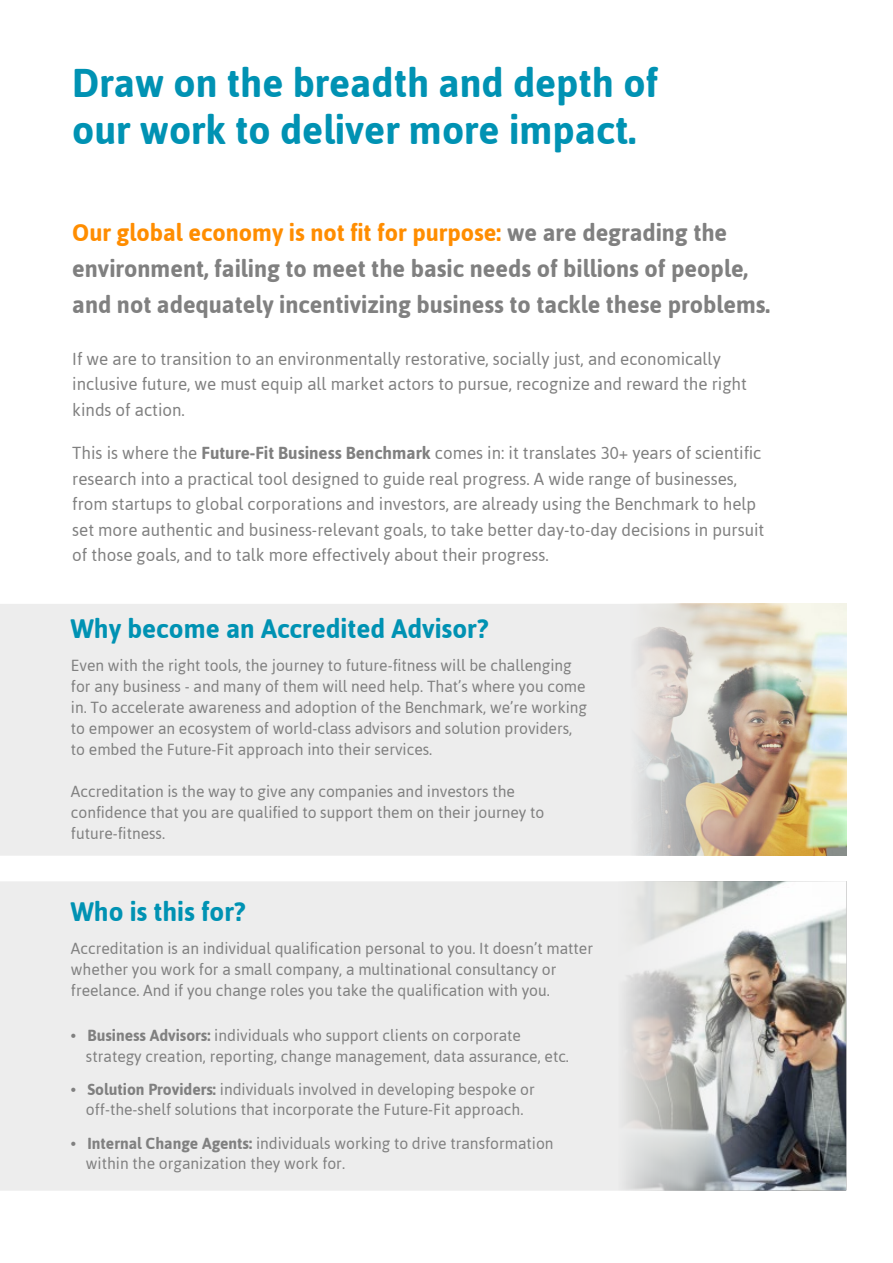
<style>
.page{position:relative;width:893px;height:1263px;background:#fff}
.page>*{position:absolute;margin:0;border:0;box-sizing:border-box;transform-origin:0 0}
.t1{font:700 45px/46.5px "Jaldi";color:#0092b3}
.t2{font:700 30px "Jaldi";color:#0092b3}
.t3{font:700 27px/36px "Jaldi";color:#808080}
.t4{font:19.5px/25.5px "Jaldi";color:#808080}
.t5{font:18px/21px "Jaldi";color:#808080}
.s1{color:#ff8d00}
.s2{font-weight:700}
</style>
<div class="page">
<div style="left:0;top:604px;width:606px;height:252px;background:#ededed"></div>
<div style="left:0;top:881px;width:607px;height:310px;background:#ededed"></div>
<div style="left:606px;top:604px;width:24px;height:252px;background:#ededed"></div>
<img style="left:630px;top:604px;width:216px;height:252px">
<img style="left:607px;top:881px;width:239px;height:310px">
<h1 class="t1" style="left:72px;top:59px;width:587px">Draw on the breadth and depth of our work to deliver more impact.</h1>
<h3 class="t3" style="left:72px;top:214px;width:699px"><span class="s1">Our global economy is not fit for purpose:</span> we are degrading the environment, failing to meet the basic needs of billions of people, and not adequately incentivizing business to tackle these problems.</h3>
<p class="t4" style="left:72px;top:345px;width:676px">If we are to transition to an environmentally restorative, socially just, and economically inclusive future, we must equip all market actors to pursue, recognize and reward the right kinds of action.</p>
<p class="t4" style="left:72px;top:440px;width:694px">This is where the <span class="s2">Future-Fit Business Benchmark</span> comes in: it translates 30+ years of scientific research into a practical tool designed to guide real progress. A wide range of businesses, from startups to global corporations and investors, are already using the Benchmark to help set more authentic and business-relevant goals, to take better day-to-day decisions in pursuit of those goals, and to talk more effectively about their progress.</p>
<h2 class="t2" style="left:71px;top:610px;width:419px">Why become an Accredited Advisor?</h2>
<p class="t5" style="left:71px;top:654px;width:518px">Even with the right tools, the journey to future-fitness will be challenging for any business - and many of them will need help. That’s where you come in. To accelerate awareness and adoption of the Benchmark, we’re working to empower an ecosystem of world-class advisors and solution providers, to embed the Future-Fit approach into their services.</p>
<p class="t5" style="left:71px;top:780px;width:475px">Accreditation is the way to give any companies and investors the confidence that you are qualified to support them on their journey to future-fitness.</p>
<h2 class="t2" style="left:71px;top:893px;width:176px">Who is this for?</h2>
<p class="t5" style="left:71px;top:937px;width:524px">Accreditation is an individual qualification personal to you. It doesn’t matter whether you work for a small company, a multinational consultancy or freelance. And if you change roles you take the qualification with you.</p>
<p class="t5" style="left:86px;top:1024px;width:484px;text-indent:-15px"><span class="s2">• Business Advisors:</span> individuals who support clients on corporate strategy creation, reporting, change management, data assurance, etc.</p>
<p class="t5" style="left:71px;top:1079px;width:465px;line-height:19.5px;text-align:center"><span class="s2">• Solution Providers:</span> individuals involved in developing bespoke or off-the-shelf solutions that incorporate the Future-Fit approach.</p>
<p class="t5" style="left:86px;top:1133px;width:469px;line-height:19.5px;text-indent:-15px"><span class="s2">• Internal Change Agents:</span> individuals working to drive transformation within the organization they work for.</p>
</div>
